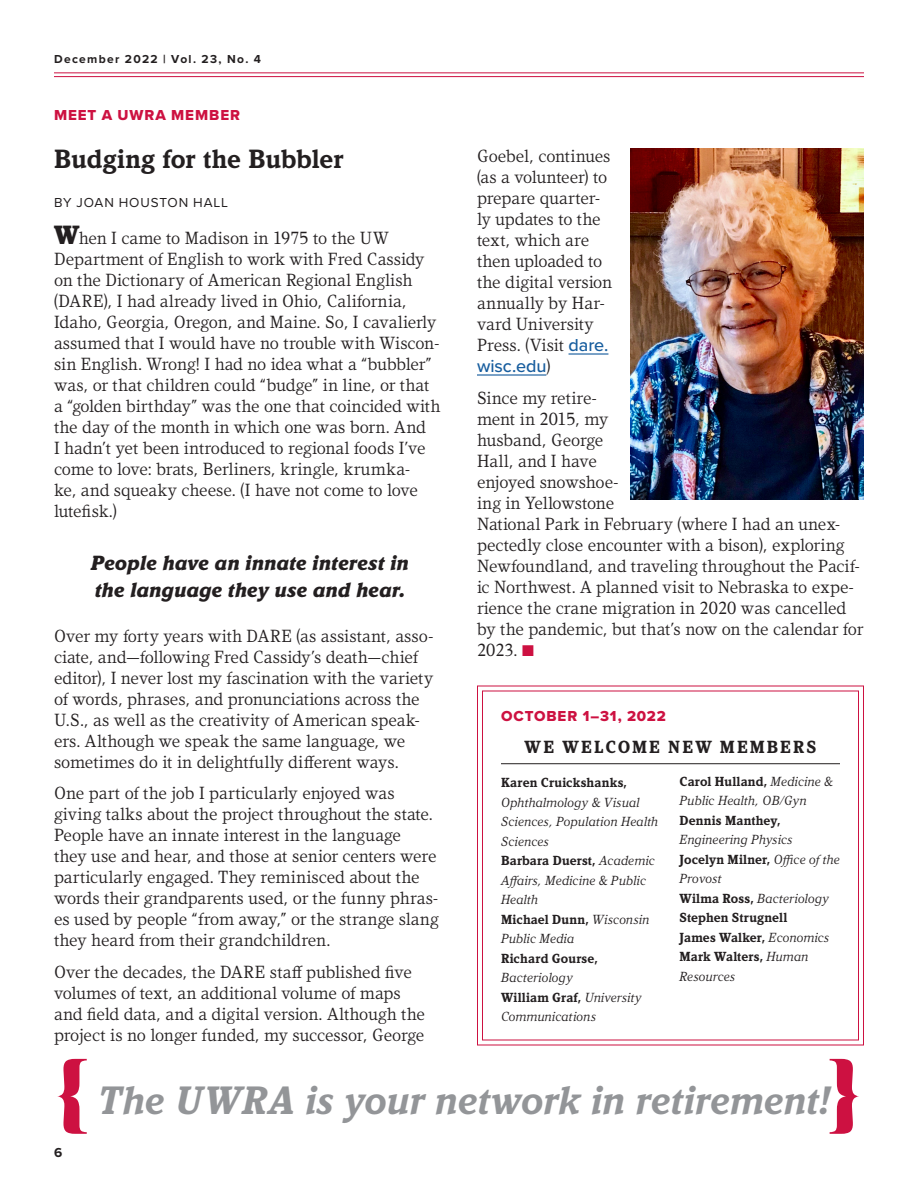
<style>
.page{position:relative;width:918px;height:1188px;background:#fff}
.page>*{position:absolute;margin:0;border:0;box-sizing:border-box;transform-origin:0 0}
.PULLQUOTE-KandalBlkI{font:italic 700 40.5px "Kandal";color:#939598}
.HED3-KandalBold-18-1{font:700 27px "Kandal";letter-spacing:.005em;color:#231f20}
.PULLQUOTE-KandalBlkI-2{font:italic 900 21px "Kandal";letter-spacing:.005em;color:#231f20}
.TEXTPLUS-Kandal-Book{font:18px/21px "Kandal";color:#231f20}
.SUBHED-KanadalBold-1{font:700 18px "Kandal";letter-spacing:.11em;color:#231f20}
.KICKER-ProximaBlk-Re{font:15px "Proxima Nova Extrabld";letter-spacing:.06em;color:#cd1141}
.TEXT-KandalBook-12-1{font:italic 13.5px/19.5px "Kandal";letter-spacing:.01em;color:#231f20}
.TEXT-KandalBook-12-1-2{font:700 13.5px/19.5px "Kandal";letter-spacing:.01em;color:#231f20}
.BYLINE-ProximaReg-9{font:13.5px "Proxima Nova";letter-spacing:.065em;color:#231f20}
.t1{font:700 13.5px "Proxima Nova";color:#231f20}
.t2{font:700 12px "Proxima Nova";letter-spacing:.115em;color:#231f20}
.s1{font-weight:900;font-size:27px}
.s2{font-family:"Proxima Nova";font-weight:500;color:#175d9e}
.s3{color:#cd1141}
.s4{font-weight:700;font-style:normal}
.s5{font-weight:400;font-style:italic}
</style>
<div class="page">
<hr style="left:54px;top:72px;width:810px;height:1px;background:#cd1141">
<hr style="left:54px;top:76px;width:810px;height:1px;background:#cd1141">
<svg style="left:477px;top:685px;width:387px;height:361px"></svg>
<div style="left:482px;top:690px;width:377px;height:351px;border:1px solid #cd1141"></div>
<hr style="left:569px;top:353px;width:39px;height:2px;background:#175d9e">
<hr style="left:477px;top:374px;width:69px;height:2px;background:#175d9e">
<img style="left:631px;top:148px;width:233px;height:352px">
<p class="t2" style="left:54px;top:51px;width:209px">December 2022 | Vol. 23, No. 4</p>
<p class="KICKER-ProximaBlk-Re" style="left:54px;top:104px;width:188px">MEET A UWRA MEMBER</p>
<p class="HED3-KandalBold-18-1" style="left:54px;top:144px;width:291px">Budging for the Bubbler</p>
<p class="BYLINE-ProximaReg-9" style="left:54px;top:192px;width:176px">BY JOAN HOUSTON HALL</p>
<p class="TEXTPLUS-Kandal-Book" style="left:54px;top:228px;width:388px"><span class="s1">W</span>hen I came to Madison in 1975 to the UW Department of English to work with Fred Cassidy on the Dictionary of American Regional English (DARE), I had already lived in Ohio, California, Idaho, Georgia, Oregon, and Maine. So, I cavalierly assumed that I would have no trouble with Wiscon&shy;sin English. Wrong! I had no idea what a “bubbler” was, or that children could “budge” in line, or that a “golden birthday” was the one that coincided with the day of the month in which one was born. And<br>I hadn’t yet been introduced to regional foods I’ve come to love: brats, Berliners, kringle, krumka-<br>ke, and squeaky cheese. (I have not come to love lutefisk.)</p>
<p class="PULLQUOTE-KandalBlkI-2" style="left:91px;top:551px;width:319px">People have an innate interest in</p>
<p class="PULLQUOTE-KandalBlkI-2" style="left:95px;top:578px;width:312px">the language they use and hear.</p>
<p class="TEXTPLUS-Kandal-Book" style="left:54px;top:625px;width:381px">Over my forty years with DARE (as assistant, asso&shy;ciate, and—following Fred Cassidy’s death—chief editor), I never lost my fascination with the variety of words, phrases, and pronunciations across the U.S., as well as the creativity of American speak&shy;ers. Although we speak the same language, we sometimes do it in delightfully different ways.</p>
<p class="TEXTPLUS-Kandal-Book" style="left:54px;top:783px;width:386px">One part of the job I particularly enjoyed was giving talks about the project throughout the state.<br>People have an innate interest in the language<br>they use and hear, and those at senior centers were particularly engaged. They reminisced about the words their grandparents used, or the funny phras&shy;es used by people “from away,” or the strange slang they heard from their grandchildren.</p>
<p class="TEXTPLUS-Kandal-Book" style="left:54px;top:961px;width:372px">Over the decades, the DARE staff published five volumes of text, an additional volume of maps and field data, and a digital version. Although the project is no longer funded, my successor, George</p>
<p class="TEXTPLUS-Kandal-Book" style="left:477px;top:146px;width:137px">Goebel, continues (as a volunteer) to prepare quarter&shy;ly updates to the text, which are then uploaded to the digital version annually by Har&shy;vard University<br>Press. (Visit <span class="s2">dare. wisc.edu</span>)</p>
<p class="TEXTPLUS-Kandal-Book" style="left:477px;top:387px;width:388px">Since my retire-<br>ment in 2015, my<br>husband, George<br>Hall, and I have<br>enjoyed snowshoe-<br>ing in Yellowstone<br>National Park in February (where I had an unex&shy;pectedly close encounter with a bison), exploring<br>Newfoundland, and traveling throughout the Pacif&shy;ic Northwest. A planned visit to Nebraska to expe&shy;rience the crane migration in 2020 was cancelled by the pandemic, but that’s now on the calendar for<br>2023. <span class="s3">■</span></p>
<p class="KICKER-ProximaBlk-Re" style="left:501px;top:705px;width:166px">OCTOBER 1–31, 2022</p>
<p class="SUBHED-KanadalBold-1" style="left:525px;top:737px;width:293px">WE WELCOME NEW MEMBERS</p>
<p class="TEXT-KandalBook-12-1" style="left:501px;top:773px;width:159px"><span class="s4">Karen Cruickshanks,<br></span>Ophthalmology &amp; Visual<br>Sciences, Population Health<br>Sciences</p>
<p class="TEXT-KandalBook-12-1" style="left:501px;top:851px;width:155px"><span class="s4">Barbara Duerst,</span> Academic<br>Affairs, Medicine &amp; Public<br>Health</p>
<p class="TEXT-KandalBook-12-1" style="left:501px;top:910px;width:150px"><span class="s4">Michael Dunn,</span> Wisconsin<br>Public Media</p>
<p class="TEXT-KandalBook-12-1-2" style="left:501px;top:949px;width:98px">Richard Gourse,<br><span class="s5">Bacteriology</span></p>
<p class="TEXT-KandalBook-12-1" style="left:501px;top:988px;width:142px"><span class="s4">William Graf,</span> University<br>Communications</p>
<p class="TEXT-KandalBook-12-1" style="left:680px;top:772px;width:155px"><span class="s4">Carol Hulland,</span> Medicine &amp;<br>Public Health, OB/Gyn</p>
<p class="TEXT-KandalBook-12-1" style="left:680px;top:811px;width:115px"><span class="s4">Dennis Manthey,<br></span>Engineering Physics</p>
<p class="TEXT-KandalBook-12-1" style="left:680px;top:850px;width:162px"><span class="s4">Jocelyn Milner,</span> Office of the<br>Provost</p>
<p class="TEXT-KandalBook-12-1" style="left:680px;top:889px;width:151px"><span class="s4">Wilma Ross,</span> Bacteriology</p>
<p class="TEXT-KandalBook-12-1-2" style="left:680px;top:908px;width:109px">Stephen Strugnell</p>
<p class="TEXT-KandalBook-12-1-2" style="left:680px;top:928px;width:151px">James Walker, <span class="s5">Economics</span></p>
<p class="TEXT-KandalBook-12-1" style="left:680px;top:947px;width:130px"><span class="s4">Mark Walters,</span> Human<br>Resources</p>
<p class="t1" style="left:54px;top:1142px;width:10px">6</p>
<p class="PULLQUOTE-KandalBlkI" style="left:98px;top:1078px;width:733px">The UWRA is your network in retirement!</p>
</div>
